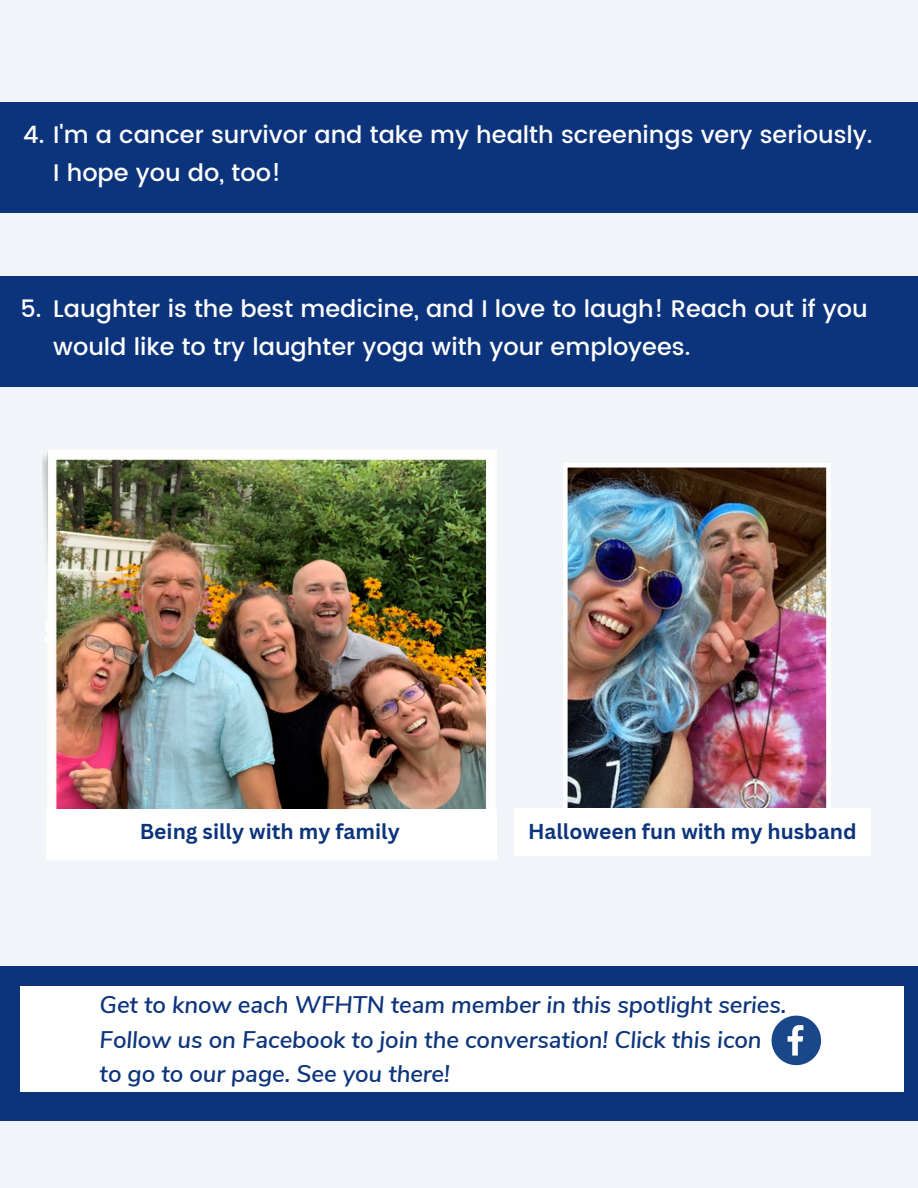
<style>
.page{position:relative;width:918px;height:1188px;background:#f1f5f9}
.page>*{position:absolute;margin:0;border:0;box-sizing:border-box;transform-origin:0 0}
.t1{font:500 24px/38.2px "Poppins";color:#fff}
.t2{font:italic 600 24px/34.8px "Nunito Sans";letter-spacing:-.005em;color:#0d357c}
.t3{font:700 21px "Canva Sans";color:#0c347c}
</style>
<div class="page">
<div style="left:0;top:966px;width:918px;height:154px;background:#0c347c"></div>
<div style="left:20px;top:986px;width:884px;height:106px;background:#fff"></div>
<svg style="left:772px;top:1016px;width:49px;height:49px"></svg>
<div style="left:0;top:103px;width:918px;height:110px;background:#0c347c"></div>
<div style="left:0;top:276px;width:918px;height:110px;background:#0c347c"></div>
<img style="left:43px;top:450px;width:454px;height:359px">
<div style="left:46px;top:809px;width:451px;height:50px;background:#fff"></div>
<img style="left:563px;top:463px;width:268px;height:345px">
<div style="left:514px;top:808px;width:357px;height:48px;background:#fff"></div>
<p class="t1" style="left:53px;top:116px;width:821px;text-indent:-30px">4. I'm a cancer survivor and take my health screenings very seriously.<br>I hope you do, too!</p>
<p class="t1" style="left:20px;top:289px;width:22px">5.</p>
<p class="t1" style="left:53px;top:289px;width:816px">Laughter is the best medicine, and I love to laugh! Reach out if you would like to try laughter yoga with your employees.</p>
<p class="t3" style="left:140px;top:816px;width:262px">Being silly with my family</p>
<p class="t3" style="left:528px;top:816px;width:330px">Halloween fun with my husband</p>
<p class="t2" style="left:100px;top:987px;width:688px">Get to know each WFHTN team member in this spotlight series.<br>Follow us on Facebook to join the conversation! Click this icon to go to our page. See you there!</p>
</div>
